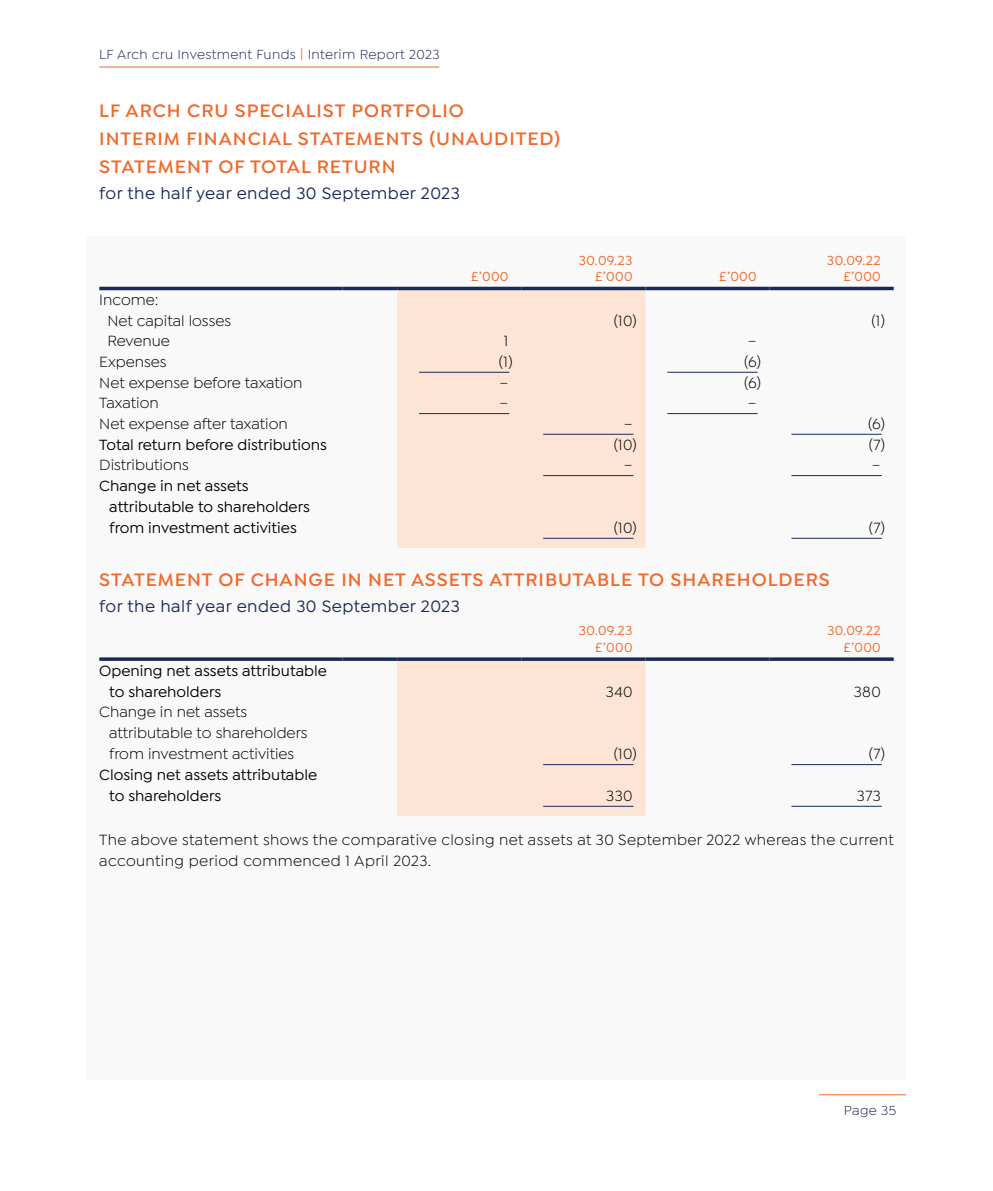
<style>
.page{position:relative;width:993px;height:1191px;background:#fff}
.page>*{position:absolute;margin:0;border:0;box-sizing:border-box;transform-origin:0 0}
.t1{font:600 19.25px/28px "Isidora Sans";letter-spacing:.05em;color:#f26829}
.t2{font:500 17.5px "Isidora Sans";letter-spacing:.025em;color:#1b295a}
.t3{font:15.75px/21px "Isidora Sans";color:#000}
.t4{font:500 15.75px/21px "Isidora Sans";color:#000}
.t5{font:15.75px/21px "Isidora Sans";letter-spacing:.025em;color:#000}
.t6{font:500 14px/16.8px "Isidora Sans";letter-spacing:.025em;color:#f26829;text-align:right}
.t7{font:14px "Isidora Sans";letter-spacing:.025em;color:#1b295a}
.s1{font-weight:500;color:#f26829}
</style>
<div class="page">
<hr style="left:99px;top:67px;width:340px;height:1px;background:#f26829">
<hr style="left:818px;top:1094px;width:87px;height:1px;background:#f26829">
<div style="left:87px;top:236px;width:818px;height:843px;background:#f9f9f9"></div>
<div style="left:397px;top:290px;width:248px;height:258px;background:#fee4d4"></div>
<hr style="left:99px;top:287px;width:243px;height:3px;background:#1b295a">
<hr style="left:342px;top:287px;width:55px;height:3px;background:#1b295a">
<hr style="left:397px;top:287px;width:124px;height:3px;background:#1b295a">
<hr style="left:521px;top:287px;width:124px;height:3px;background:#1b295a">
<hr style="left:645px;top:287px;width:124px;height:3px;background:#1b295a">
<hr style="left:769px;top:287px;width:124px;height:3px;background:#1b295a">
<hr style="left:419px;top:372px;width:90px;height:1px;background:#1b295a">
<hr style="left:667px;top:372px;width:90px;height:1px;background:#1b295a">
<hr style="left:419px;top:413px;width:90px;height:1px;background:#1b295a">
<hr style="left:667px;top:413px;width:90px;height:1px;background:#1b295a">
<hr style="left:543px;top:434px;width:90px;height:1px;background:#1b295a">
<hr style="left:791px;top:434px;width:90px;height:1px;background:#1b295a">
<hr style="left:543px;top:475px;width:90px;height:1px;background:#1b295a">
<hr style="left:791px;top:475px;width:90px;height:1px;background:#1b295a">
<hr style="left:543px;top:538px;width:90px;height:1px;background:#1b295a">
<hr style="left:791px;top:538px;width:90px;height:1px;background:#1b295a">
<div style="left:397px;top:661px;width:248px;height:155px;background:#fee4d4"></div>
<svg style="left:99px;top:657px;width:243px;height:4px"></svg>
<svg style="left:342px;top:657px;width:55px;height:4px"></svg>
<svg style="left:397px;top:657px;width:124px;height:4px"></svg>
<svg style="left:521px;top:657px;width:124px;height:4px"></svg>
<svg style="left:645px;top:657px;width:124px;height:4px"></svg>
<svg style="left:769px;top:657px;width:124px;height:4px"></svg>
<hr style="left:543px;top:764px;width:90px;height:1px;background:#1b295a">
<hr style="left:791px;top:764px;width:90px;height:1px;background:#1b295a">
<hr style="left:543px;top:806px;width:90px;height:1px;background:#1b295a">
<hr style="left:791px;top:806px;width:90px;height:1px;background:#1b295a">
<p class="t7" style="left:99px;top:47px;width:342px">LF Arch cru Investment Funds <span class="s1">|</span> Interim Report 2023</p>
<p class="t1" style="left:99px;top:96px;width:462px">LF ARCH CRU SPECIALIST PORTFOLIO<br>INTERIM FINANCIAL STATEMENTS (UNAUDITED)<br>STATEMENT OF TOTAL RETURN</p>
<p class="t2" style="left:99px;top:183px;width:362px">for the half year ended 30 September 2023</p>
<p class="t3" style="left:107px;top:289px;width:125px;text-indent:-8px">Income:<br>Net capital losses</p>
<p class="t6" style="left:471px;top:268px;width:39px">£’000</p>
<p class="t6" style="left:578px;top:252px;width:55px">30.09.23 £’000</p>
<p class="t6" style="left:719px;top:268px;width:39px">£’000</p>
<p class="t6" style="left:826px;top:252px;width:55px">30.09.22 £’000</p>
<p class="t3" style="left:613px;top:310px;width:25px">(10)</p>
<p class="t3" style="left:871px;top:310px;width:15px">(1)</p>
<p class="t3" style="left:107px;top:331px;width:64px">Revenue</p>
<p class="t3" style="left:504px;top:331px;width:6px">1</p>
<p class="t3" style="left:747px;top:331px;width:10px">–</p>
<p class="t3" style="left:99px;top:351px;width:69px">Expenses</p>
<p class="t3" style="left:499px;top:351px;width:15px">(1)</p>
<p class="t3" style="left:743px;top:351px;width:18px">(6)</p>
<p class="t3" style="left:99px;top:372px;width:204px">Net expense before taxation</p>
<p class="t3" style="left:499px;top:372px;width:10px">–</p>
<p class="t3" style="left:743px;top:372px;width:18px">(6)</p>
<p class="t3" style="left:99px;top:392px;width:61px">Taxation</p>
<p class="t3" style="left:499px;top:392px;width:10px">–</p>
<p class="t3" style="left:747px;top:392px;width:10px">–</p>
<p class="t3" style="left:99px;top:413px;width:190px">Net expense after taxation</p>
<p class="t3" style="left:623px;top:413px;width:10px">–</p>
<p class="t3" style="left:867px;top:413px;width:18px">(6)</p>
<p class="t4" style="left:99px;top:434px;width:229px">Total return before distributions</p>
<p class="t3" style="left:613px;top:434px;width:25px">(10)</p>
<p class="t3" style="left:868px;top:434px;width:18px">(7)</p>
<p class="t3" style="left:99px;top:454px;width:91px">Distributions</p>
<p class="t3" style="left:623px;top:454px;width:10px">–</p>
<p class="t3" style="left:871px;top:454px;width:10px">–</p>
<p class="t4" style="left:109px;top:475px;width:202px;text-indent:-10px">Change in net assets attributable to shareholders from investment activities</p>
<p class="t3" style="left:613px;top:517px;width:25px">(10)</p>
<p class="t3" style="left:868px;top:517px;width:18px">(7)</p>
<p class="t1" style="left:99px;top:565px;width:731px">STATEMENT OF CHANGE IN NET ASSETS ATTRIBUTABLE TO SHAREHOLDERS</p>
<p class="t2" style="left:99px;top:596px;width:362px">for the half year ended 30 September 2023</p>
<p class="t6" style="left:578px;top:622px;width:55px">30.09.23 £’000</p>
<p class="t6" style="left:826px;top:622px;width:55px">30.09.22 £’000</p>
<p class="t4" style="left:109px;top:660px;width:219px;text-indent:-10px">Opening net assets attributable to shareholders</p>
<p class="t3" style="left:605px;top:681px;width:28px">340</p>
<p class="t3" style="left:853px;top:681px;width:29px">380</p>
<p class="t3" style="left:109px;top:701px;width:200px;text-indent:-10px">Change in net assets attributable to shareholders from investment activities</p>
<p class="t3" style="left:613px;top:743px;width:25px">(10)</p>
<p class="t3" style="left:868px;top:743px;width:18px">(7)</p>
<p class="t4" style="left:109px;top:764px;width:209px;text-indent:-10px">Closing net assets attributable to shareholders</p>
<p class="t3" style="left:606px;top:785px;width:28px">330</p>
<p class="t3" style="left:856px;top:785px;width:25px">373</p>
<p class="t5" style="left:99px;top:829px;width:795px">The above statement shows the comparative closing net assets at 30 September 2022 whereas the current accounting period commenced 1 April 2023.</p>
<p class="t7" style="left:843px;top:1102px;width:54px">Page 35</p>
</div>
